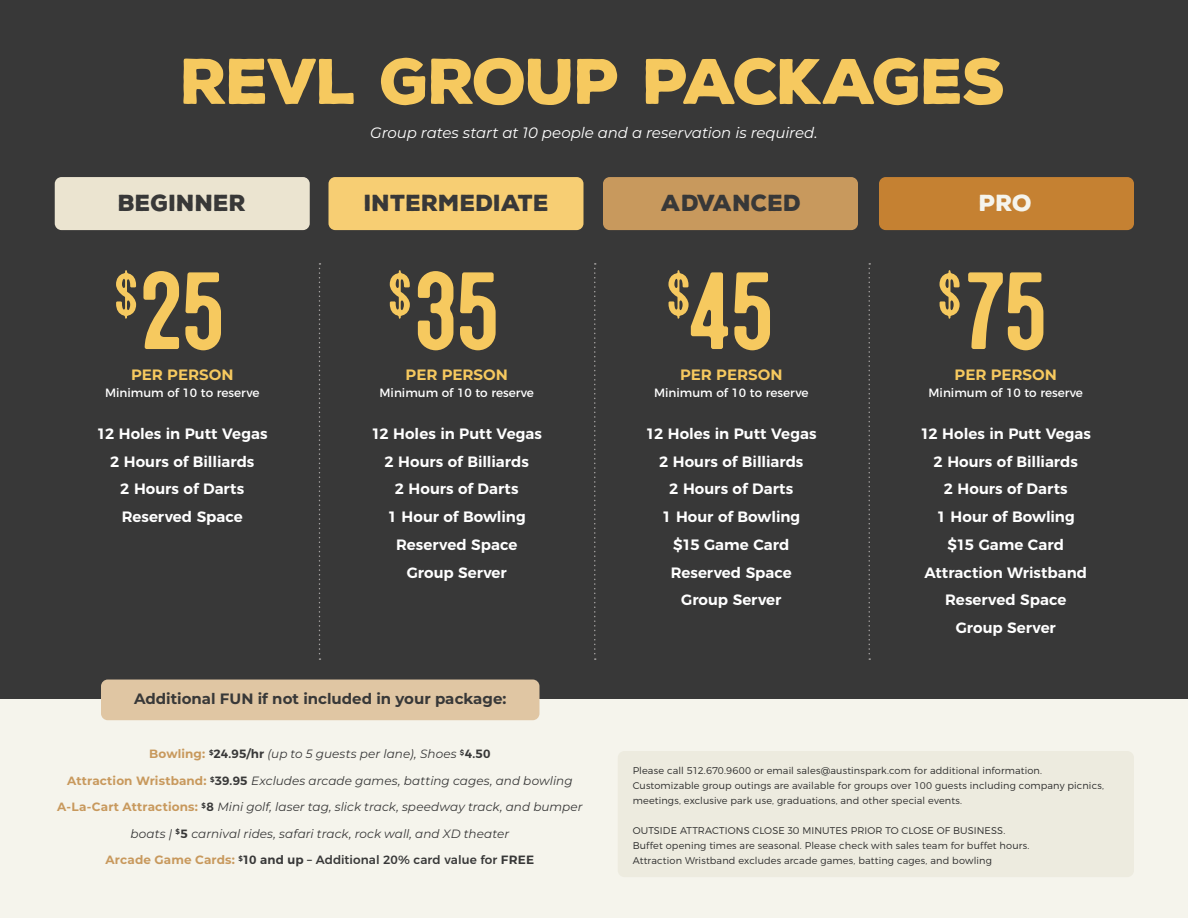
<style>
.page{position:relative;width:1188px;height:918px;background:#383838}
.page>*{position:absolute;margin:0;border:0;box-sizing:border-box;transform-origin:0 0}
.t1{font:109.5px "Microbrew Soft One";letter-spacing:-.03em;color:#f6c95f}
.t2{font:63.9px "Microbrew Soft One";color:#f6c95f}
.t3{font:900 62.4px "Nexa Rust Sans";letter-spacing:-.035em;color:#f6c95f}
.t4{font:900 22.5px "Nexa Rust Sans";color:#383838}
.t5{font:900 22.5px "Nexa Rust Sans";color:#f5f4ec}
.t6{font:600 15px/27.8px "Montserrat";color:#fff;text-align:center}
.t7{font:italic 15px "Montserrat";letter-spacing:-.005em;color:#fff}
.t8{font:700 15px "Montserrat";color:#383838}
.t9{font:700 15px "Montserrat";color:#f6c95f}
.t10{font:italic 12px/26.4px "Montserrat";letter-spacing:.005em;color:#383838;text-align:center}
.t11{font:12px "Montserrat";color:#fff}
.t12{font:500 12px "Montserrat";letter-spacing:.005em;color:#383838}
.t13{font:300 9.75px/15px "Montserrat";letter-spacing:.015em;color:#2b2b2b}
.s1{font-weight:700;font-style:normal;color:#c8995d}
.s2{font-weight:600;font-style:normal}
.s3{font-weight:700;color:#c8995d}
.s4{font-weight:600}
.s5{font-weight:700}
</style>
<div class="page">
<div style="left:0;top:700px;width:1188px;height:218px;background:#f5f4ec"></div>
<div style="left:879px;top:177px;width:255px;height:53px;background:#c58132;border-radius:7px"></div>
<div style="left:55px;top:177px;width:255px;height:53px;background:#ebe4d0;border-radius:7px"></div>
<div style="left:328px;top:177px;width:256px;height:53px;background:#f7ce73;border-radius:7px"></div>
<div style="left:603px;top:177px;width:255px;height:53px;background:#c8995d;border-radius:7px"></div>
<svg style="left:319px;top:263px;width:2px;height:397px"></svg>
<svg style="left:594px;top:263px;width:2px;height:397px"></svg>
<svg style="left:868px;top:263px;width:2px;height:397px"></svg>
<div style="left:101px;top:680px;width:438px;height:40px;background:#e0c6a3;border-radius:7px"></div>
<div style="left:618px;top:751px;width:516px;height:126px;background:#edebdf;border-radius:7px"></div>
<h3 class="t3" style="left:181px;top:39px;width:828px">REVL GROUP PACKAGES</h3>
<h3 class="t7" style="left:370px;top:123px;width:449px">Group rates start at 10 people and a reservation is required.</h3>
<h3 class="t4" style="left:118px;top:187px;width:130px">BEGINNER</h3>
<h3 class="t4" style="left:364px;top:187px;width:187px">INTERMEDIATE</h3>
<h3 class="t4" style="left:661px;top:187px;width:142px">ADVANCED</h3>
<h3 class="t5" style="left:979px;top:187px;width:54px">PRO</h3>
<h2 class="t2" style="left:112px;top:258px;width:29px">$</h2>
<h2 class="t2" style="left:386px;top:258px;width:29px">$</h2>
<h2 class="t2" style="left:665px;top:258px;width:29px">$</h2>
<h2 class="t2" style="left:936px;top:258px;width:29px">$</h2>
<h1 class="t1" style="left:139px;top:249px;width:89px">25</h1>
<h1 class="t1" style="left:413px;top:249px;width:89px">35</h1>
<h1 class="t1" style="left:688px;top:249px;width:89px">45</h1>
<h1 class="t1" style="left:963px;top:249px;width:87px">75</h1>
<h3 class="t9" style="left:131px;top:364px;width:104px">PER PERSON</h3>
<p class="t11" style="left:105px;top:383px;width:156px">Minimum of 10 to reserve</p>
<h3 class="t9" style="left:406px;top:364px;width:104px">PER PERSON</h3>
<p class="t11" style="left:380px;top:383px;width:156px">Minimum of 10 to reserve</p>
<h3 class="t6" style="left:97px;top:419px;width:172px">12 Holes in Putt Vegas<br>2 Hours of Billiards<br>2 Hours of Darts<br>Reserved Space</h3>
<h3 class="t6" style="left:371px;top:419px;width:172px">12 Holes in Putt Vegas<br>2 Hours of Billiards<br>2 Hours of Darts<br>1 Hour of Bowling<br>Reserved Space<br>Group Server</h3>
<h3 class="t8" style="left:134px;top:688px;width:374px">Additional FUN if not included in your package:</h3>
<p class="t10" style="left:57px;top:741px;width:527px"><span class="s1">Bowling:</span> <sup>$</sup><span class="s2">24.95/hr</span> (up to 5 guests per lane), Shoes <sup>$</sup><span class="s2">4.50<br></span><span class="s1">Attraction Wristband:</span> <sup>$</sup><span class="s2">39.95</span> Excludes arcade games, batting cages, and bowling <span class="s1">A-La-Cart Attractions:</span> <sup>$</sup><span class="s2">8</span> Mini golf, laser tag, slick track, speedway track, and bumper boats | <sup>$</sup><span class="s2">5</span> carnival rides, safari track, rock wall, and XD theater</p>
<p class="t12" style="left:106px;top:850px;width:430px"><span class="s3">Arcade Game Cards:</span> <sup>$</sup><span class="s4">10 and up</span> – Additional 20% card value for <span class="s5">FREE</span></p>
<h3 class="t9" style="left:680px;top:364px;width:104px">PER PERSON</h3>
<p class="t11" style="left:654px;top:383px;width:156px">Minimum of 10 to reserve</p>
<h3 class="t9" style="left:955px;top:364px;width:104px">PER PERSON</h3>
<p class="t11" style="left:929px;top:383px;width:156px">Minimum of 10 to reserve</p>
<h3 class="t6" style="left:646px;top:419px;width:172px">12 Holes in Putt Vegas<br>2 Hours of Billiards<br>2 Hours of Darts<br>1 Hour of Bowling<br>$15 Game Card<br>Reserved Space<br>Group Server</h3>
<h3 class="t6" style="left:920px;top:419px;width:172px">12 Holes in Putt Vegas<br>2 Hours of Billiards<br>2 Hours of Darts<br>1 Hour of Bowling<br>$15 Game Card<br>Attraction Wristband<br>Reserved Space<br>Group Server</h3>
<p class="t13" style="left:633px;top:762px;width:473px">Please call 512.670.9600 or email sales@austinspark.com for additional information.<br>Customizable group outings are available for groups over 100 guests including company picnics, meetings, exclusive park use, graduations, and other special events.</p>
<p class="t13" style="left:633px;top:822px;width:398px">OUTSIDE ATTRACTIONS CLOSE 30 MINUTES PRIOR TO CLOSE OF BUSINESS.<br>Buffet opening times are seasonal. Please check with sales team for buffet hours.<br>Attraction Wristband excludes arcade games, batting cages, and bowling</p>
</div>
